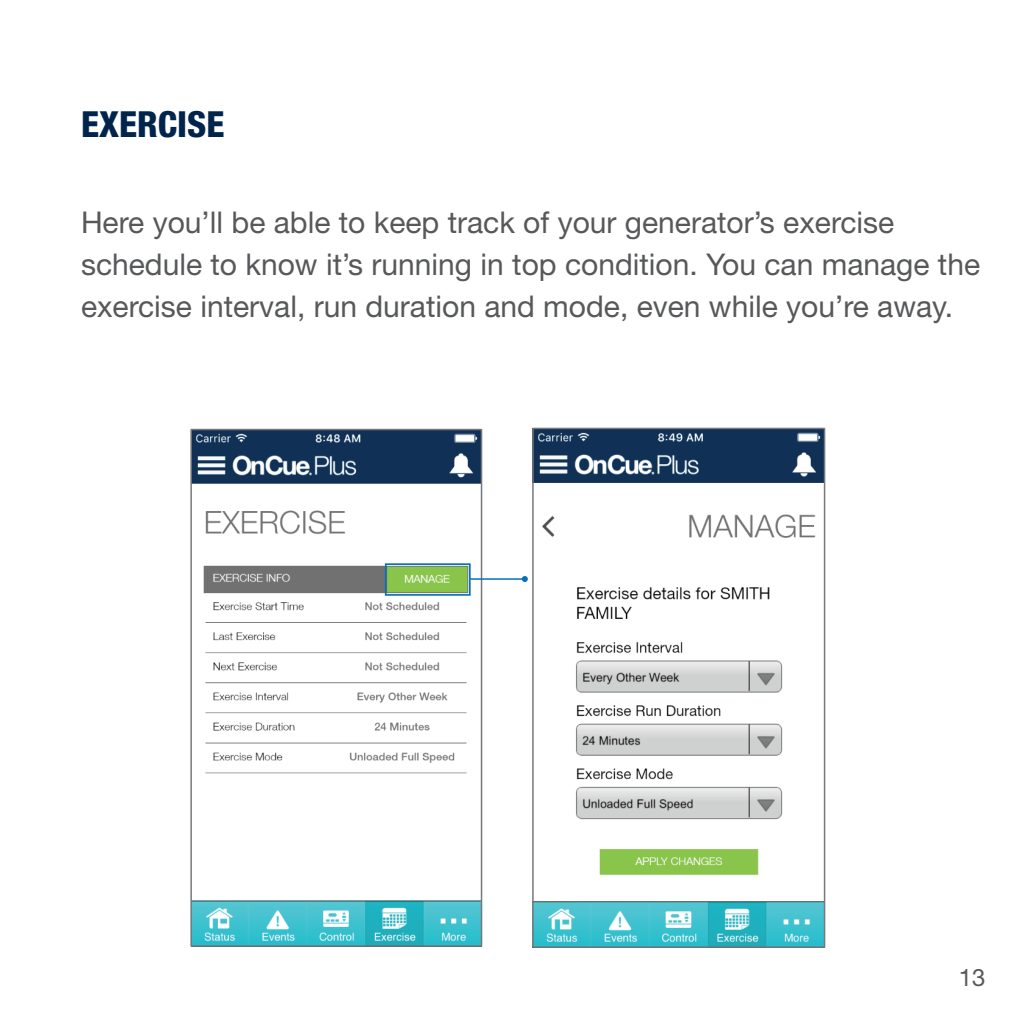
<style>
.page{position:relative;width:1026px;height:1026px;background:#fff}
.page>*{position:absolute;margin:0;border:0;box-sizing:border-box;transform-origin:0 0}
.t1{font:800 condensed 36px "Helvetica Neue LT Pro";color:#00254c}
.t2{font:30px/42px "Helvetica Neue LT Pro";color:#57585a}
.t3{font:24px "Helvetica Neue LT Pro";color:#57585a}
</style>
<div class="page">
<img style="left:193px;top:432px;width:286px;height:512px">
<div style="left:190px;top:429px;width:292px;height:518px;border:2px solid #76787b"></div>
<img style="left:535px;top:431px;width:287px;height:514px">
<div style="left:532px;top:428px;width:293px;height:520px;border:2px solid #76787b"></div>
<div style="left:385px;top:563px;width:86px;height:33px;border:2px solid #0770ba"></div>
<hr style="left:471px;top:578px;width:54px;height:2px;background:#0770ba">
<svg style="left:522px;top:576px;width:6px;height:6px"></svg>
<p class="t1" style="left:81px;top:102px;width:57px">EXERCISE</p>
<p class="t2" style="left:81px;top:200px;width:901px">Here you’ll be able to keep track of your generator’s exercise schedule to know it’s running in top condition. You can manage the exercise interval, run duration and mode, even while you’re away.</p>
<p class="t3" style="left:959px;top:962px;width:28px">13</p>
</div>
